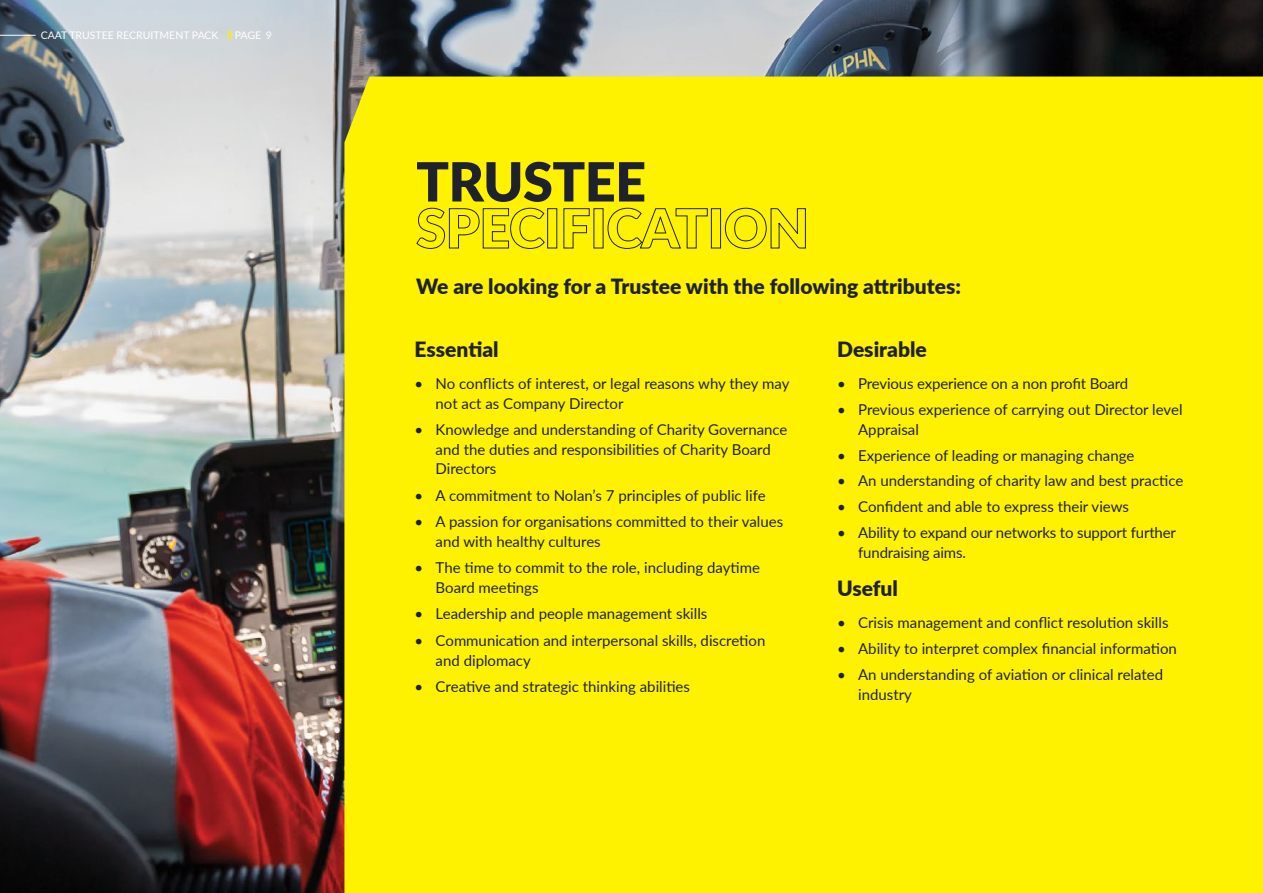
<style>
.page{position:relative;width:1263px;height:893px;background:#fff}
.page>*{position:absolute;margin:0;border:0;box-sizing:border-box;transform-origin:0 0}
.t1{font:900 54px/46.5px "Lato";letter-spacing:-.01em;color:#1f222c}
.t2{font:900 21px "Lato";color:#1f222c}
.t3{font:15px/19.5px "Lato";color:#1f222c}
.t4{font:10.5px "Lato";color:#fff}
</style>
<div class="page">
<img style="left:0;top:0;width:1263px;height:893px">
<div style="left:344px;top:77px;width:919px;height:816px;background:#fff200"></div>
<svg style="left:227px;top:31px;width:6px;height:8px"></svg>
<hr style="left:0;top:35px;width:36px;height:1px;background:#fff">
<p class="t4" style="left:41px;top:28px;width:179px">CAAT TRUSTEE RECRUITMENT PACK</p>
<p class="t4" style="left:235px;top:28px;width:39px">PAGE 9</p>
<h1 class="t1" style="left:416px;top:156px;width:394px">TRUSTEE<br>SPECIFICATION</h1>
<h2 class="t2" style="left:416px;top:271px;width:546px">We are looking for a Trustee with the following attributes:</h2>
<h2 class="t2" style="left:415px;top:334px;width:86px">Essential</h2>
<p class="t3" style="left:436px;top:373px;width:355px;text-indent:-21px">• No conflicts of interest, or legal reasons why they may not act as Company Director</p>
<p class="t3" style="left:436px;top:420px;width:353px;text-indent:-21px">• Knowledge and understanding of Charity Governance and the duties and responsibilities of Charity Board<br>Directors</p>
<p class="t3" style="left:415px;top:485px;width:353px">• A commitment to Nolan’s 7 principles of public life</p>
<p class="t3" style="left:436px;top:512px;width:349px;text-indent:-21px">• A passion for organisations committed to their values and with healthy cultures</p>
<p class="t3" style="left:436px;top:558px;width:326px;text-indent:-21px">• The time to commit to the role, including daytime<br>Board meetings</p>
<p class="t3" style="left:415px;top:604px;width:294px">• Leadership and people management skills</p>
<p class="t3" style="left:436px;top:630px;width:331px;text-indent:-21px">• Communication and interpersonal skills, discretion and diplomacy</p>
<p class="t3" style="left:415px;top:676px;width:277px">• Creative and strategic thinking abilities</p>
<h2 class="t2" style="left:837px;top:334px;width:91px">Desirable</h2>
<p class="t3" style="left:837px;top:373px;width:293px">• Previous experience on a non profit Board</p>
<p class="t3" style="left:858px;top:399px;width:326px;text-indent:-21px">• Previous experience of carrying out Director level<br>Appraisal</p>
<p class="t3" style="left:837px;top:445px;width:299px">• Experience of leading or managing change</p>
<p class="t3" style="left:837px;top:471px;width:348px">• An understanding of charity law and best practice</p>
<p class="t3" style="left:837px;top:496px;width:293px">• Confident and able to express their views</p>
<p class="t3" style="left:858px;top:522px;width:319px;text-indent:-21px">• Ability to expand our networks to support further fundraising aims.</p>
<h2 class="t2" style="left:837px;top:573px;width:62px">Useful</h2>
<p class="t3" style="left:837px;top:612px;width:333px">• Crisis management and conflict resolution skills</p>
<p class="t3" style="left:837px;top:638px;width:341px">• Ability to interpret complex financial information</p>
<p class="t3" style="left:858px;top:664px;width:307px;text-indent:-21px">• An understanding of aviation or clinical related industry</p>
</div>
